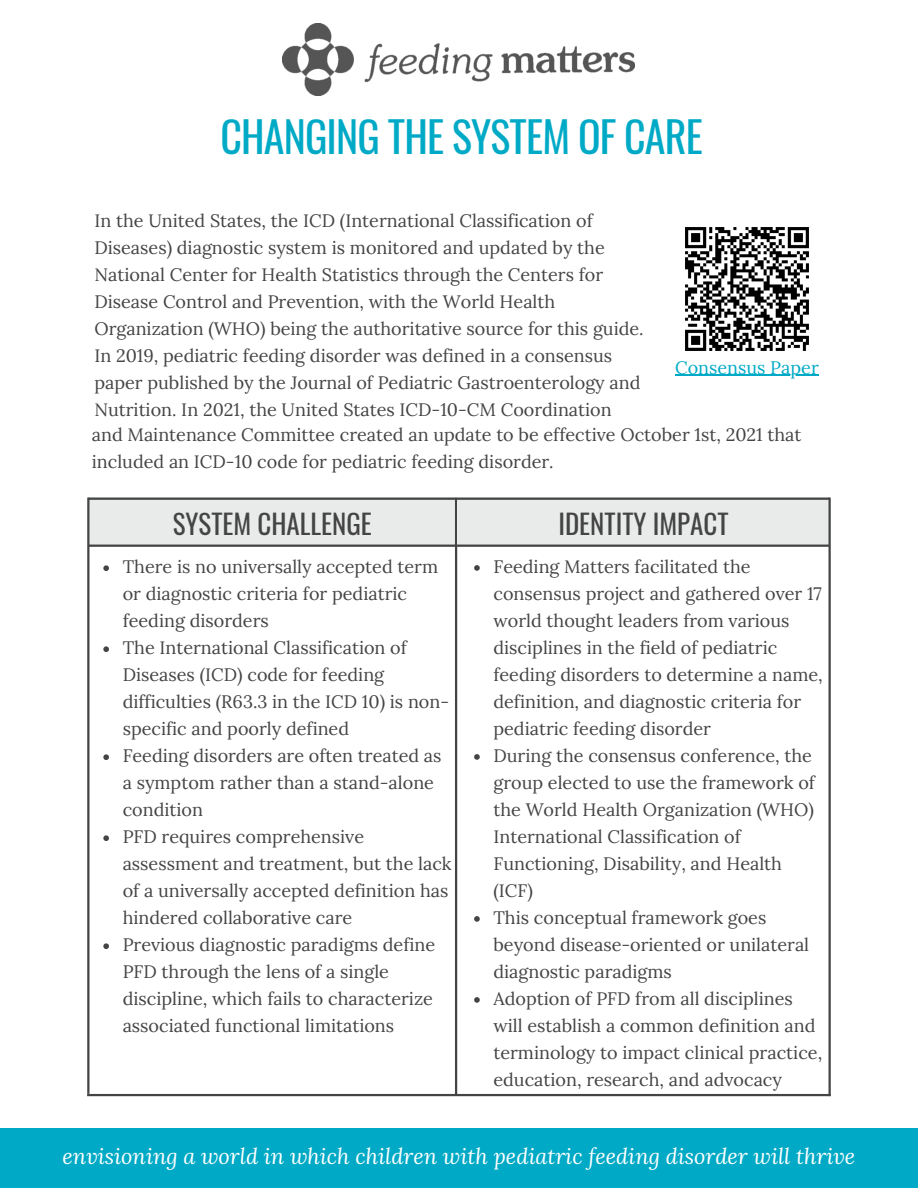
<style>
.page{position:relative;width:918px;height:1188px;background:#fff}
.page>*{position:absolute;margin:0;border:0;box-sizing:border-box;transform-origin:0 0}
.t1{font:42px "Oswald";letter-spacing:-.02em;color:#00aac6}
.t2{font:27px "Oswald";color:#444}
.t3{font:italic 21.75px "Lora";color:#fff}
.t4{font:18px/27px "Lora";color:#444}
.t5{font:18px "Lora";color:#00aac6}
</style>
<div class="page">
<div style="left:0;top:1128px;width:918px;height:60px;background:#00aac6"></div>
<img style="left:283px;top:23px;width:352px;height:72px">
<div style="left:89px;top:498px;width:368px;height:49px;background:#e9eaea"></div>
<svg style="left:103px;top:565px;width:6px;height:6px"></svg>
<svg style="left:103px;top:646px;width:6px;height:6px"></svg>
<svg style="left:103px;top:754px;width:6px;height:6px"></svg>
<svg style="left:103px;top:835px;width:6px;height:6px"></svg>
<svg style="left:103px;top:943px;width:6px;height:6px"></svg>
<hr style="left:455px;top:498px;width:2px;height:596px;background:#444">
<div style="left:457px;top:498px;width:373px;height:49px;background:#e9eaea"></div>
<svg style="left:474px;top:565px;width:6px;height:6px"></svg>
<svg style="left:474px;top:754px;width:6px;height:6px"></svg>
<svg style="left:474px;top:916px;width:6px;height:6px"></svg>
<svg style="left:474px;top:997px;width:6px;height:6px"></svg>
<hr style="left:88px;top:498px;width:742px;height:2px;background:#444">
<hr style="left:87px;top:1094px;width:744px;height:2px;background:#444">
<hr style="left:829px;top:498px;width:2px;height:598px;background:#444">
<hr style="left:87px;top:498px;width:2px;height:596px;background:#444">
<hr style="left:88px;top:545px;width:742px;height:2px;background:#444">
<img style="left:685px;top:227px;width:124px;height:124px">
<hr style="left:675px;top:375px;width:144px;height:1px;background:#00aac6">
<p class="t1" style="left:220px;top:103px;width:484px">CHANGING THE SYSTEM OF CARE</p>
<p class="t4" style="left:94px;top:206px;width:551px">In the United States, the ICD (International Classification of Diseases) diagnostic system is monitored and updated by the National Center for Health Statistics through the Centers for Disease Control and Prevention, with the World Health Organization (WHO) being the authoritative source for this guide.<br>In 2019, pediatric feeding disorder was defined in a consensus paper published by the Journal of Pediatric Gastroenterology and Nutrition. In 2021, the United States ICD-10-CM Coordination</p>
<p class="t5" style="left:675px;top:356px;width:145px">Consensus Paper</p>
<p class="t4" style="left:92px;top:420px;width:711px">and Maintenance Committee created an update to be effective October 1st, 2021 that included an ICD-10 code for pediatric feeding disorder.</p>
<p class="t2" style="left:173px;top:503px;width:201px">SYSTEM CHALLENGE</p>
<p class="t4" style="left:123px;top:553px;width:317px">There is no universally accepted term or diagnostic criteria for pediatric feeding disorders</p>
<p class="t4" style="left:123px;top:634px;width:328px">The International Classification of Diseases (ICD) code for feeding difficulties (R63.3 in the ICD 10) is non&shy;specific and poorly defined</p>
<p class="t4" style="left:123px;top:742px;width:320px">Feeding disorders are often treated as a symptom rather than a stand-alone condition</p>
<p class="t4" style="left:123px;top:823px;width:330px">PFD requires comprehensive assessment and treatment, but the lack of a universally accepted definition has hindered collaborative care</p>
<p class="t4" style="left:123px;top:931px;width:314px">Previous diagnostic paradigms define PFD through the lens of a single discipline, which fails to characterize associated functional limitations</p>
<p class="t2" style="left:558px;top:503px;width:172px">IDENTITY IMPACT</p>
<p class="t4" style="left:493px;top:553px;width:331px">Feeding Matters facilitated the consensus project and gathered over 17 world thought leaders from various disciplines in the field of pediatric feeding disorders to determine a name, definition, and diagnostic criteria for pediatric feeding disorder</p>
<p class="t4" style="left:493px;top:742px;width:323px">During the consensus conference, the group elected to use the framework of the World Health Organization (WHO)<br>International Classification of<br>Functioning, Disability, and Health (ICF)</p>
<p class="t4" style="left:493px;top:904px;width:317px">This conceptual framework goes beyond disease-oriented or unilateral diagnostic paradigms</p>
<p class="t4" style="left:493px;top:985px;width:330px">Adoption of PFD from all disciplines will establish a common definition and terminology to impact clinical practice, education, research, and advocacy</p>
<p class="t3" style="left:63px;top:1142px;width:794px">envisioning a world in which children with pediatric feeding disorder will thrive</p>
</div>
